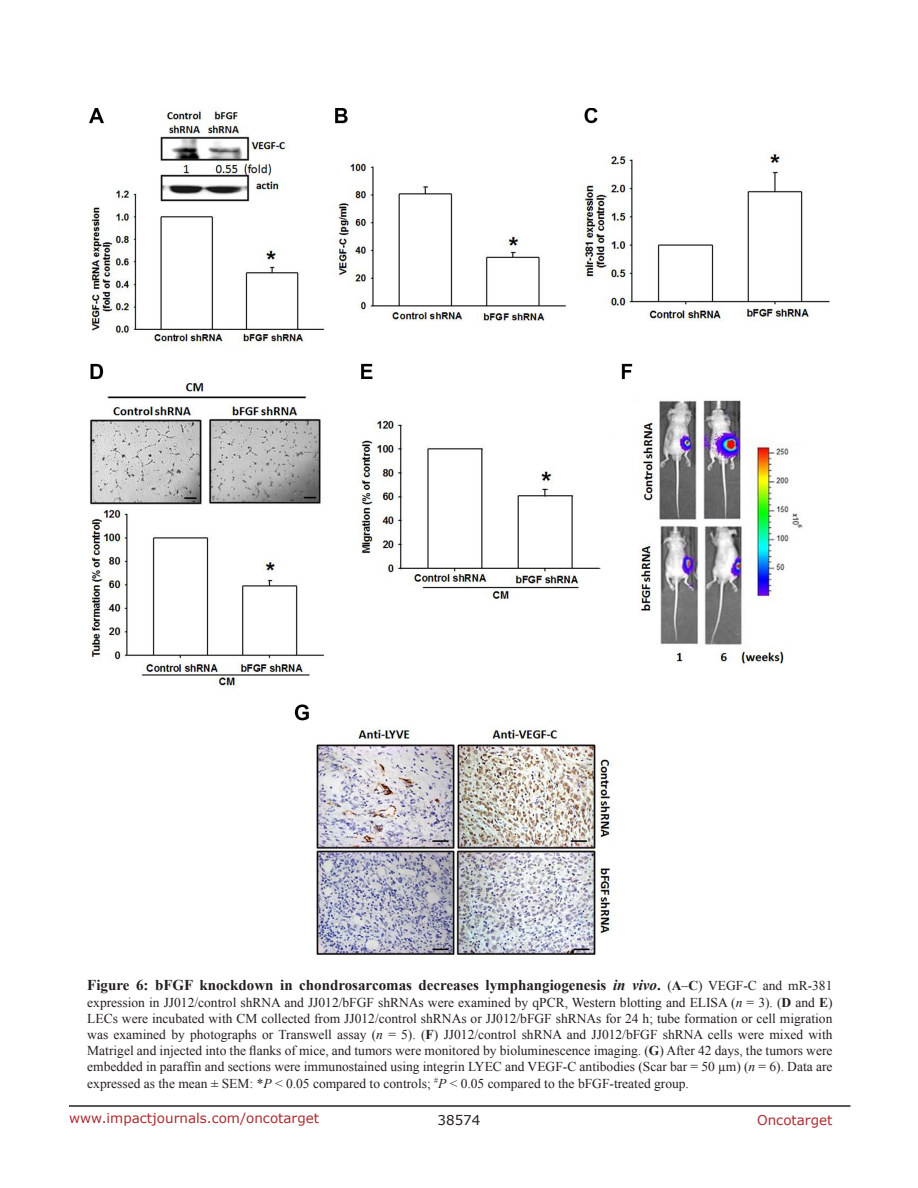
<style>
.page{position:relative;width:918px;height:1188px;background:#fff}
.page>*{position:absolute;margin:0;border:0;box-sizing:border-box;transform-origin:0 0}
.t1{font:700 15px "Times New Roman";color:#231f20}
.t2{font:13.5px/16.2px "Times New Roman";color:#231f20;text-align:justify}
.t3{font:13.5px "Verdana";color:#ac2b31}
.t4{font:13.5px "Verdana";color:#231f20}
.s1{font-style:italic}
.s2{font-weight:400;font-size:13.5px}
.s3{font-size:13.5px}
.s4{font-weight:700}
</style>
<div class="page">
<hr style="left:69px;top:1105px;width:781px;height:2px;background:#231f20">
<img style="left:90px;top:108px;width:740px;height:846px">
<p class="t1" style="left:87px;top:975px;width:747px">Figure 6: bFGF knockdown in chondrosarcomas decreases lymphangiogenesis <span class="s1">in vivo</span>. <span class="s2">(</span><span class="s3">A</span><span class="s2">–</span><span class="s3">C</span><span class="s2">) VEGF-C and mR-381</span></p>
<p class="t2" style="left:87px;top:994px;width:747px">expression in JJ012/control shRNA and JJ012/bFGF shRNAs were examined by qPCR, Western blotting and ELISA (<span class="s1">n</span> = 3). (<span class="s4">D</span> and <span class="s4">E</span>)<br>LECs were incubated with CM collected from JJ012/control shRNAs or JJ012/bFGF shRNAs for 24 h; tube formation or cell migration was examined by photographs or Transwell assay (<span class="s1">n</span> = 5). (<span class="s4">F</span>) JJ012/control shRNA and JJ012/bFGF shRNA cells were mixed with Matrigel and injected into the flanks of mice, and tumors were monitored by bioluminescence imaging. (<span class="s4">G</span>) After 42 days, the tumors were embedded in paraffin and sections were immunostained using integrin LYEC and VEGF-C antibodies (Scar bar = 50 µm) (<span class="s1">n</span> = 6). Data are expressed as the mean ± SEM: *<span class="s1">P</span> &lt; 0.05 compared to controls; <sup>#</sup><span class="s1">P</span> &lt; 0.05 compared to the bFGF-treated group.</p>
<p class="t3" style="left:69px;top:1109px;width:252px">www.impactjournals.com/oncotarget</p>
<p class="t4" style="left:438px;top:1111px;width:44px">38574</p>
<p class="t3" style="left:757px;top:1111px;width:77px">Oncotarget</p>
</div>
